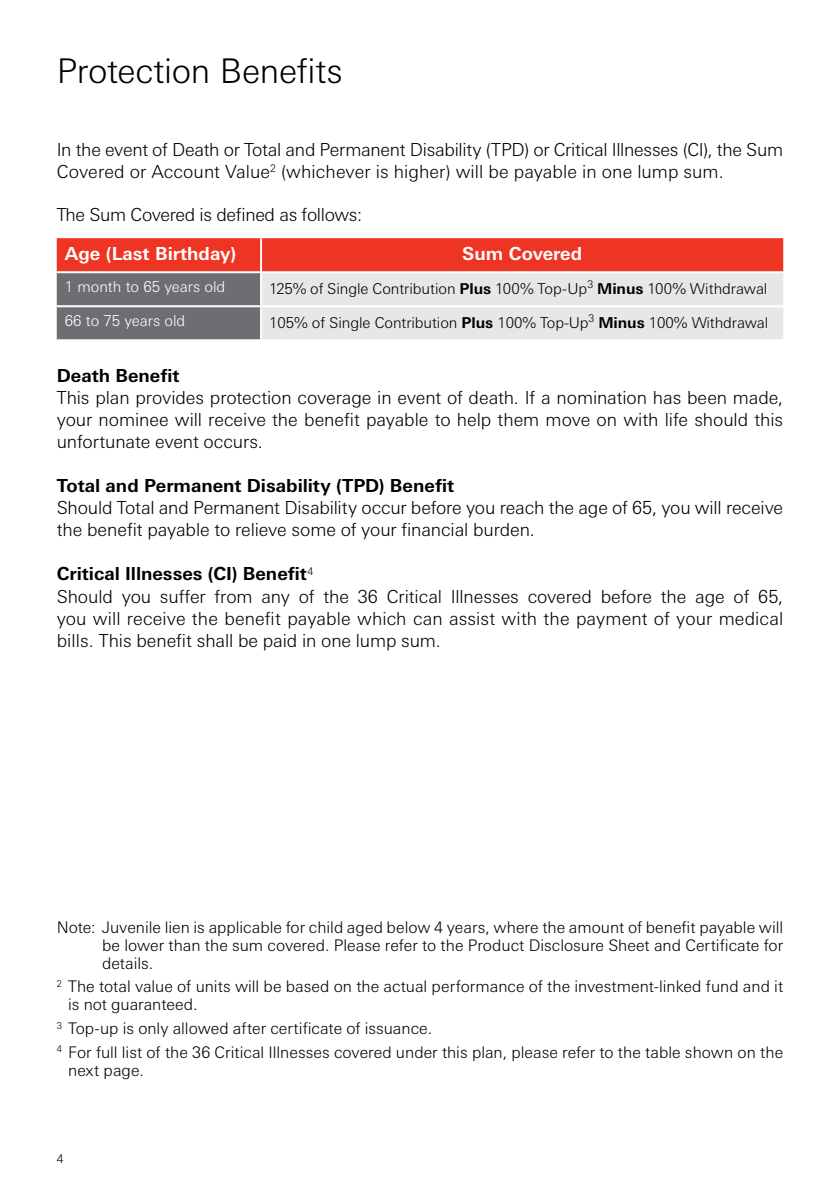
<style>
.page{position:relative;width:840px;height:1191px;background:#fff}
.page>*{position:absolute;margin:0;border:0;box-sizing:border-box;transform-origin:0 0}
.t1{font:300 34px "Univers Nextfor HSBC";letter-spacing:-.01em;color:#000}
.t2{font:300 18px/22px "Univers Nextfor HSBC";letter-spacing:-.005em;color:#000}
.t3{font:700 18px "Univers Nextfor HSBC";color:#000}
.t4{font:700 18px "Univers Nextfor HSBC";color:#fff}
.t5{font:300 16px/18px "Univers Nextfor HSBC";color:#000}
.t6{font:300 15px "Univers Nextfor HSBC";letter-spacing:-.005em;color:#000}
.t7{font:300 15px "Univers Nextfor HSBC";color:#fff}
.t8{font:300 12px "Univers Nextfor HSBC";color:#000}
.s1{font-weight:700}
</style>
<div class="page">
<svg style="left:57px;top:238px;width:725px;height:101px;background:#d2948f"></svg>
<hr style="left:260px;top:238px;width:2px;height:33px;background:#fff">
<hr style="left:57px;top:271px;width:204px;height:2px;background:#fff">
<hr style="left:261px;top:271px;width:521px;height:2px;background:#fff">
<hr style="left:260px;top:273px;width:2px;height:32px;background:#fff">
<hr style="left:57px;top:305px;width:204px;height:2px;background:#fff">
<hr style="left:261px;top:305px;width:521px;height:2px;background:#fff">
<hr style="left:260px;top:307px;width:2px;height:32px;background:#fff">
<h1 class="t1" style="left:57px;top:47px;width:287px">Protection Benefits</h1>
<p class="t2" style="left:57px;top:137px;width:727px">In the event of Death or Total and Permanent Disability (TPD) or Critical Illnesses (CI), the Sum<br>Covered or Account Value<sup>2</sup> (whichever is higher) will be payable in one lump sum.</p>
<p class="t2" style="left:57px;top:202px;width:307px">The Sum Covered is defined as follows:</p>
<p class="t4" style="left:65px;top:241px;width:173px">Age (Last Birthday)</p>
<p class="t4" style="left:462px;top:241px;width:121px">Sum Covered</p>
<p class="t7" style="left:65px;top:276px;width:162px">1 month to 65 years old</p>
<p class="t6" style="left:269px;top:278px;width:499px">125% of Single Contribution <span class="s1">Plus</span> 100% Top-Up<sup>3</sup> <span class="s1">Minus</span> 100% Withdrawal</p>
<p class="t7" style="left:65px;top:310px;width:122px">66 to 75 years old</p>
<p class="t6" style="left:269px;top:312px;width:500px">105% of Single Contribution <span class="s1">Plus</span> 100% Top-Up<sup>3</sup> <span class="s1">Minus</span> 100% Withdrawal</p>
<p class="t3" style="left:57px;top:363px;width:124px">Death Benefit</p>
<p class="t2" style="left:57px;top:386px;width:727px;text-align:justify">This plan provides protection coverage in event of death. If a nomination has been made, your nominee will receive the benefit payable to help them move on with life should this unfortunate event occurs.</p>
<p class="t3" style="left:57px;top:473px;width:398px">Total and Permanent Disability (TPD) Benefit</p>
<p class="t2" style="left:57px;top:496px;width:727px">Should Total and Permanent Disability occur before you reach the age of 65, you will receive the benefit payable to relieve some of your financial burden.</p>
<p class="t2" style="left:57px;top:562px;width:727px"><span class="s1">Critical Illnesses (CI) Benefit</span><sup>4<br></sup>Should you suffer from any of the 36 Critical Illnesses covered before the age of 65, you will receive the benefit payable which can assist with the payment of your medical bills. This benefit shall be paid in one lump sum.</p>
<p class="t5" style="left:102px;top:917px;width:682px;text-align:justify;text-indent:-45px">Note: Juvenile lien is applicable for child aged below 4 years, where the amount of benefit payable will be lower than the sum covered. Please refer to the Product Disclosure Sheet and Certificate for details.</p>
<p class="t5" style="left:68px;top:976px;width:716px;text-indent:-11px"><sup>2</sup> The total value of units will be based on the actual performance of the investment-linked fund and it is not guaranteed.</p>
<p class="t5" style="left:57px;top:1015px;width:727px;line-height:23.6px"><sup>3</sup> Top-up is only allowed after certificate of issuance.<br><sup>4</sup> For full list of the 36 Critical Illnesses covered under this plan, please refer to the table shown on the</p>
<p class="t5" style="left:68px;top:1060px;width:77px">next page.</p>
<p class="t8" style="left:57px;top:1149px;width:8px">4</p>
</div>
